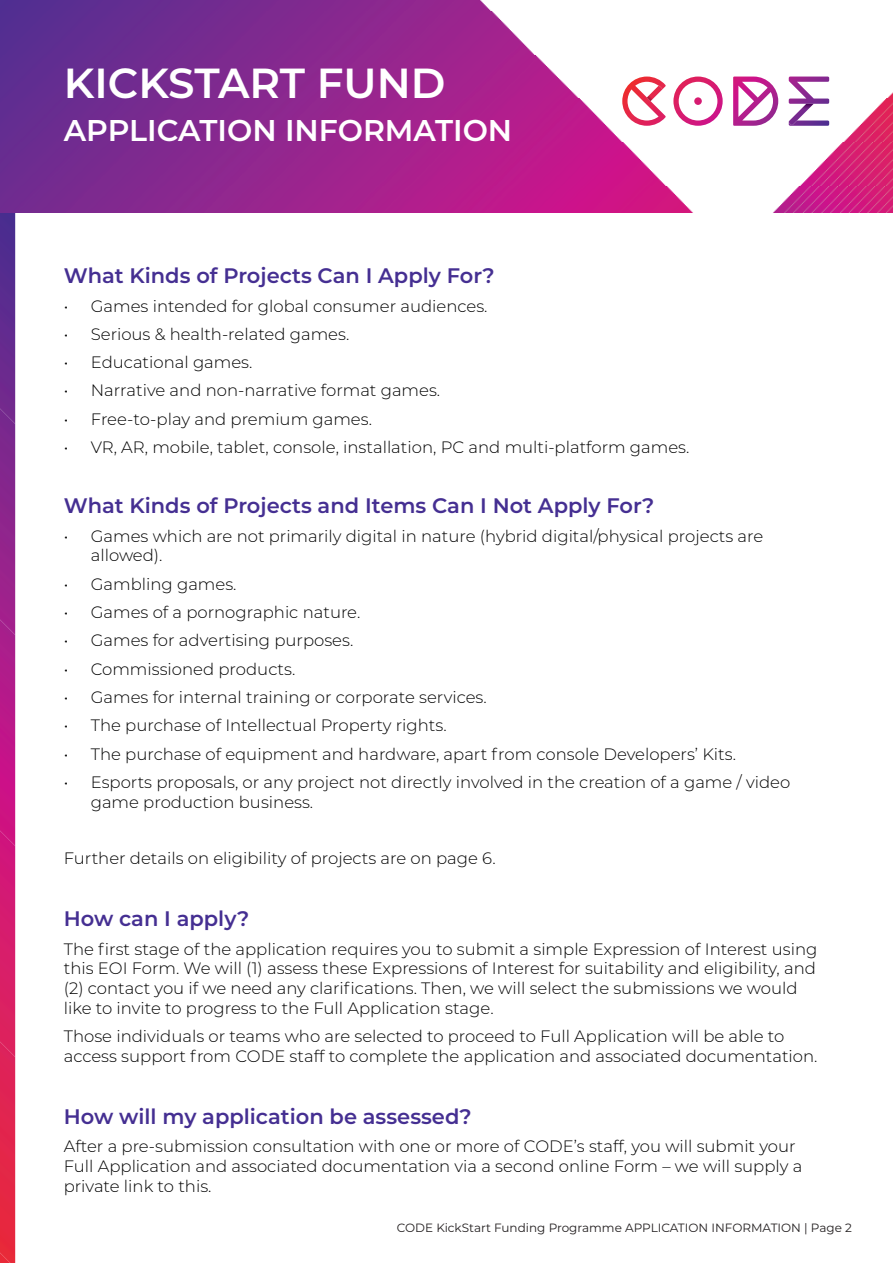
<style>
.page{position:relative;width:893px;height:1263px;background:#fff}
.page>*{position:absolute;margin:0;border:0;box-sizing:border-box;transform-origin:0 0}
.t1{font:600 42px "Montserrat";color:#fff}
.t2{font:600 30px "Montserrat";color:#fff}
.t3{font:600 21px "Montserrat";color:#452f92}
.t4{font:300 16.5px/19.8px "Montserrat";color:#000}
.t5{font:12px "Montserrat";color:#231f20}
</style>
<div class="page">
<img style="left:0;top:213px;width:15px;height:196px">
<img style="left:0;top:409px;width:15px;height:211px">
<img style="left:0;top:620px;width:15px;height:211px">
<img style="left:0;top:831px;width:15px;height:211px">
<img style="left:0;top:1042px;width:15px;height:221px">
<svg style="left:0;top:1253px;width:10px;height:10px"></svg>
<img style="left:0;top:0;width:893px;height:213px">
<svg style="left:622px;top:77px;width:207px;height:49px"></svg>
<img style="left:647px;top:86px;width:15px;height:15px">
<p class="t1" style="left:64px;top:53px;width:383px">KICKSTART FUND</p>
<p class="t2" style="left:64px;top:109px;width:450px">APPLICATION INFORMATION</p>
<p class="t3" style="left:64px;top:261px;width:432px">What Kinds of Projects Can I Apply For?</p>
<p class="t4" style="left:64px;top:295px;width:425px">• Games intended for global consumer audiences.</p>
<p class="t4" style="left:64px;top:323px;width:287px">• Serious &amp; health-related games.</p>
<p class="t4" style="left:64px;top:352px;width:190px">• Educational games.</p>
<p class="t4" style="left:64px;top:380px;width:378px">• Narrative and non-narrative format games.</p>
<p class="t4" style="left:64px;top:408px;width:310px">• Free-to-play and premium games.</p>
<p class="t4" style="left:64px;top:437px;width:627px">• VR, AR, mobile, tablet, console, installation, PC and multi-platform games.</p>
<p class="t3" style="left:64px;top:491px;width:592px">What Kinds of Projects and Items Can I Not Apply For?</p>
<p class="t4" style="left:91px;top:525px;width:674px;text-indent:-27px">• Games which are not primarily digital in nature (hybrid digital/physical projects are allowed).</p>
<p class="t4" style="left:64px;top:573px;width:174px">• Gambling games.</p>
<p class="t4" style="left:64px;top:602px;width:298px">• Games of a pornographic nature.</p>
<p class="t4" style="left:64px;top:630px;width:291px">• Games for advertising purposes.</p>
<p class="t4" style="left:64px;top:658px;width:233px">• Commissioned products.</p>
<p class="t4" style="left:64px;top:687px;width:424px">• Games for internal training or corporate services.</p>
<p class="t4" style="left:64px;top:715px;width:384px">• The purchase of Intellectual Property rights.</p>
<p class="t4" style="left:64px;top:743px;width:674px">• The purchase of equipment and hardware, apart from console Developers’ Kits.</p>
<p class="t4" style="left:91px;top:771px;width:701px;text-indent:-27px">• Esports proposals, or any project not directly involved in the creation of a game / video game production business.</p>
<p class="t4" style="left:64px;top:848px;width:433px">Further details on eligibility of projects are on page 6.</p>
<p class="t3" style="left:64px;top:904px;width:187px">How can I apply?</p>
<p class="t4" style="left:64px;top:938px;width:755px">The first stage of the application requires you to submit a simple Expression of Interest using this EOI Form. We will (1) assess these Expressions of Interest for suitability and eligibility, and (2) contact you if we need any clarifications. Then, we will select the submissions we would like to invite to progress to the Full Application stage.</p>
<p class="t4" style="left:64px;top:1026px;width:755px">Those individuals or teams who are selected to proceed to Full Application will be able to access support from CODE staff to complete the application and associated documentation.</p>
<p class="t3" style="left:64px;top:1102px;width:409px">How will my application be assessed?</p>
<p class="t4" style="left:64px;top:1136px;width:740px">After a pre-submission consultation with one or more of CODE’s staff, you will submit your<br>Full Application and associated documentation via a second online Form – we will supply a private link to this.</p>
<p class="t5" style="left:397px;top:1219px;width:457px">CODE KickStart Funding Programme APPLICATION INFORMATION | Page 2</p>
</div>
